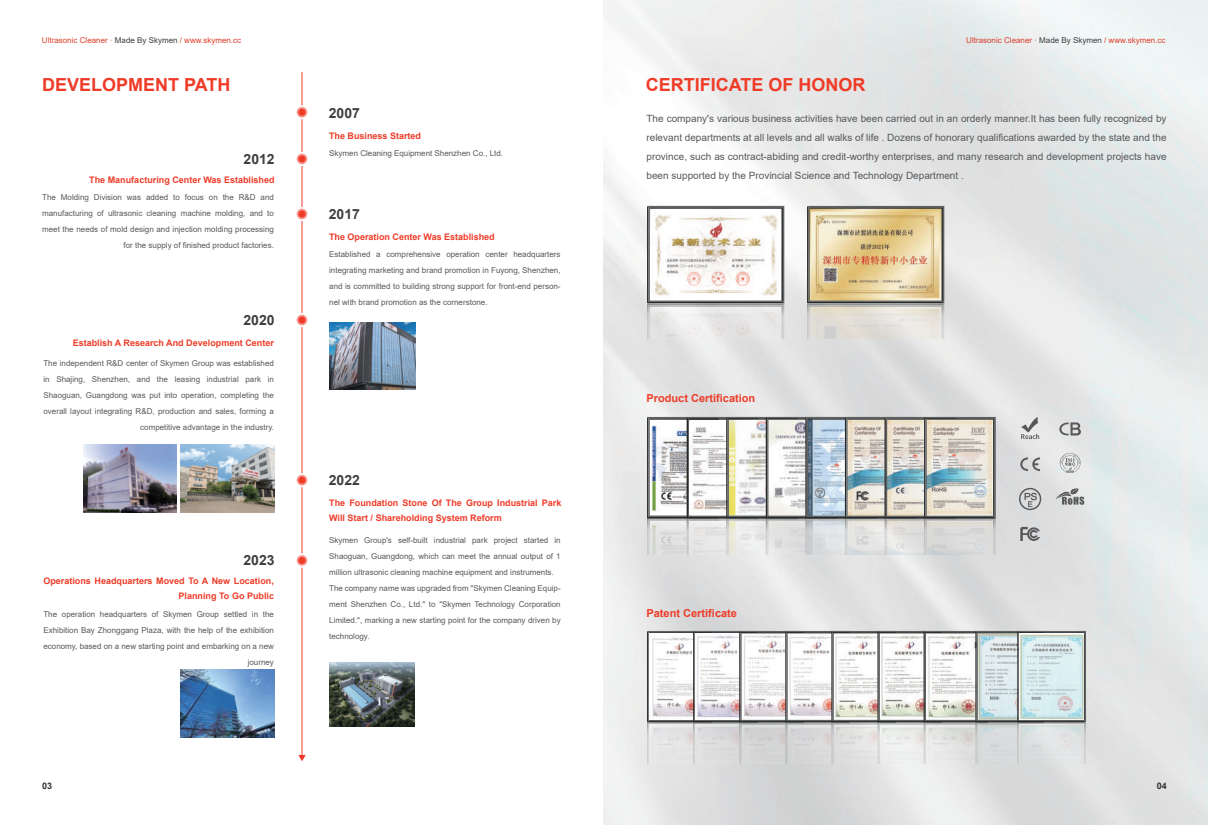
<style>
.page{position:relative;width:1208px;height:825px;background:#fff}
.page>*{position:absolute;margin:0;border:0;box-sizing:border-box;transform-origin:0 0}
.t1{font:700 18px "Arial";color:#ef3c29}
.t2{font:700 14px "Arial";color:#3e3e3f}
.t3{font:700 11px "Arial";color:#ef3c29}
.t4{font:10px/19px "Arial";color:#57585a;text-align:justify}
.t5{font:700 9px/15px "Arial";color:#ef3c29}
.t6{font:700 9px "Arial";color:#333334}
.t7{font:8px/16px "Arial";color:#57585a;text-align:right}
.t8{font:8px "Arial";color:#dd3e2b}
.s1{color:#3e3e3f}
</style>
<div class="page">
<hr style="left:301px;top:72px;width:1px;height:683px;background:#ef3c29">
<svg style="left:295px;top:105px;width:14px;height:14px"></svg>
<svg style="left:297px;top:107px;width:10px;height:11px"></svg>
<svg style="left:295px;top:152px;width:14px;height:14px"></svg>
<svg style="left:297px;top:154px;width:10px;height:10px"></svg>
<svg style="left:295px;top:207px;width:14px;height:14px"></svg>
<svg style="left:297px;top:209px;width:10px;height:10px"></svg>
<svg style="left:295px;top:313px;width:14px;height:14px"></svg>
<svg style="left:297px;top:315px;width:10px;height:10px"></svg>
<svg style="left:295px;top:473px;width:14px;height:14px"></svg>
<svg style="left:297px;top:475px;width:10px;height:10px"></svg>
<svg style="left:295px;top:553px;width:14px;height:14px"></svg>
<svg style="left:297px;top:555px;width:10px;height:11px"></svg>
<img style="left:329px;top:662px;width:85px;height:64px">
<img style="left:329px;top:322px;width:87px;height:67px">
<img style="left:181px;top:444px;width:93px;height:68px">
<img style="left:84px;top:444px;width:92px;height:68px">
<img style="left:181px;top:670px;width:93px;height:68px">
<svg style="left:298px;top:755px;width:8px;height:6px"></svg>
<svg style="left:648px;top:206px;width:136px;height:195px"></svg>
<svg style="left:807px;top:206px;width:137px;height:195px;background:#d8cdb6"></svg>
<svg style="left:648px;top:417px;width:347px;height:202px;background:#d2d3d2"></svg>
<svg style="left:1056px;top:488px;width:28px;height:17px"></svg>
<svg style="left:1020px;top:457px;width:20px;height:14px"></svg>
<svg style="left:1059px;top:453px;width:21px;height:20px"></svg>
<svg style="left:1021px;top:417px;width:18px;height:22px"></svg>
<svg style="left:1059px;top:422px;width:22px;height:13px"></svg>
<svg style="left:1019px;top:488px;width:22px;height:22px"></svg>
<svg style="left:1020px;top:527px;width:20px;height:14px"></svg>
<svg style="left:647px;top:631px;width:439px;height:183px"></svg>
<img style="left:1019px;top:633px;width:64px;height:87px">
<hr style="left:604px;top:43px;width:1px;height:739px;background:#333334">
<p class="t8" style="left:42px;top:34px;width:201px">Ultrasonic Cleaner · <span class="s1">Made By Skymen</span> / www.skymen.cc</p>
<p class="t8" style="left:966px;top:34px;width:201px">Ultrasonic Cleaner · <span class="s1">Made By Skymen</span> / www.skymen.cc</p>
<h1 class="t1" style="left:42px;top:72px;width:190px">DEVELOPMENT PATH</h1>
<h2 class="t2" style="left:243px;top:149px;width:33px">2012</h2>
<p class="t7" style="left:42px;top:189px;width:233px">The Molding Division was added to focus on the R&amp;D and manufacturing of ultrasonic cleaning machine molding, and to meet the needs of mold design and injection molding processing for the supply of finished product factories.</p>
<p class="t5" style="left:89px;top:172px;width:187px">The Manufacturing Center Was Established</p>
<h2 class="t2" style="left:243px;top:310px;width:33px">2020</h2>
<p class="t7" style="left:43px;top:355px;width:232px">The independent R&amp;D center of Skymen Group was established in Shajing, Shenzhen, and the leasing industrial park in Shaoguan, Guangdong was put into operation, completing the overall layout integrating R&amp;D, production and sales, forming a competitive advantage in the industry.</p>
<p class="t5" style="left:73px;top:335px;width:203px">Establish A Research And Development Center</p>
<h2 class="t2" style="left:243px;top:551px;width:33px">2023</h2>
<p class="t5" style="left:43px;top:574px;width:232px;text-align:right">Operations Headquarters Moved To A New Location,<br>Planning To Go Public</p>
<p class="t7" style="left:43px;top:606px;width:232px">The operation headquarters of Skymen Group settled in the Exhibition Bay Zhonggang Plaza, with the help of the exhibition economy, based on a new starting point and embarking on a new journey</p>
<h2 class="t2" style="left:329px;top:103px;width:33px">2007</h2>
<p class="t5" style="left:329px;top:128px;width:94px">The Business Started</p>
<p class="t7" style="left:329px;top:145px;width:175px">Skymen Cleaning Equipment Shenzhen Co., Ltd.</p>
<h2 class="t2" style="left:329px;top:204px;width:33px">2017</h2>
<p class="t7" style="left:329px;top:247px;width:233px;text-align:justify">Established a comprehensive operation center headquarters integrating marketing and brand promotion in Fuyong, Shenzhen, and is committed to building strong support for front-end person&shy;nel with brand promotion as the cornerstone.</p>
<p class="t5" style="left:329px;top:230px;width:167px">The Operation Center Was Established</p>
<h2 class="t2" style="left:329px;top:470px;width:33px">2022</h2>
<p class="t5" style="left:329px;top:496px;width:234px">The Foundation Stone Of The Group Industrial Park<br>Will Start / Shareholding System Reform</p>
<p class="t7" style="left:329px;top:532px;width:233px;text-align:left">Skymen Group's self-built industrial park project started in Shaoguan, Guangdong, which can meet the annual output of 1 million ultrasonic cleaning machine equipment and instruments.<br>The company name was upgraded from "Skymen Cleaning Equip&shy;ment Shenzhen Co., Ltd." to "Skymen Technology Corporation Limited.", marking a new starting point for the company driven by technology.</p>
<h1 class="t1" style="left:646px;top:72px;width:221px">CERTIFICATE OF HONOR</h1>
<p class="t4" style="left:646px;top:108px;width:521px">The company's various business activities have been carried out in an orderly manner.It has been fully recognized by relevant departments at all levels and all walks of life . Dozens of honorary qualifications awarded by the state and the province, such as contract-abiding and credit-worthy enterprises, and many research and development projects have been supported by the Provincial Science and Technology Department .</p>
<h3 class="t3" style="left:646px;top:390px;width:110px">Product Certification</h3>
<h3 class="t3" style="left:646px;top:606px;width:92px">Patent Certificate</h3>
<p class="t6" style="left:42px;top:779px;width:12px">03</p>
<p class="t6" style="left:1156px;top:779px;width:12px">04</p>
</div>
